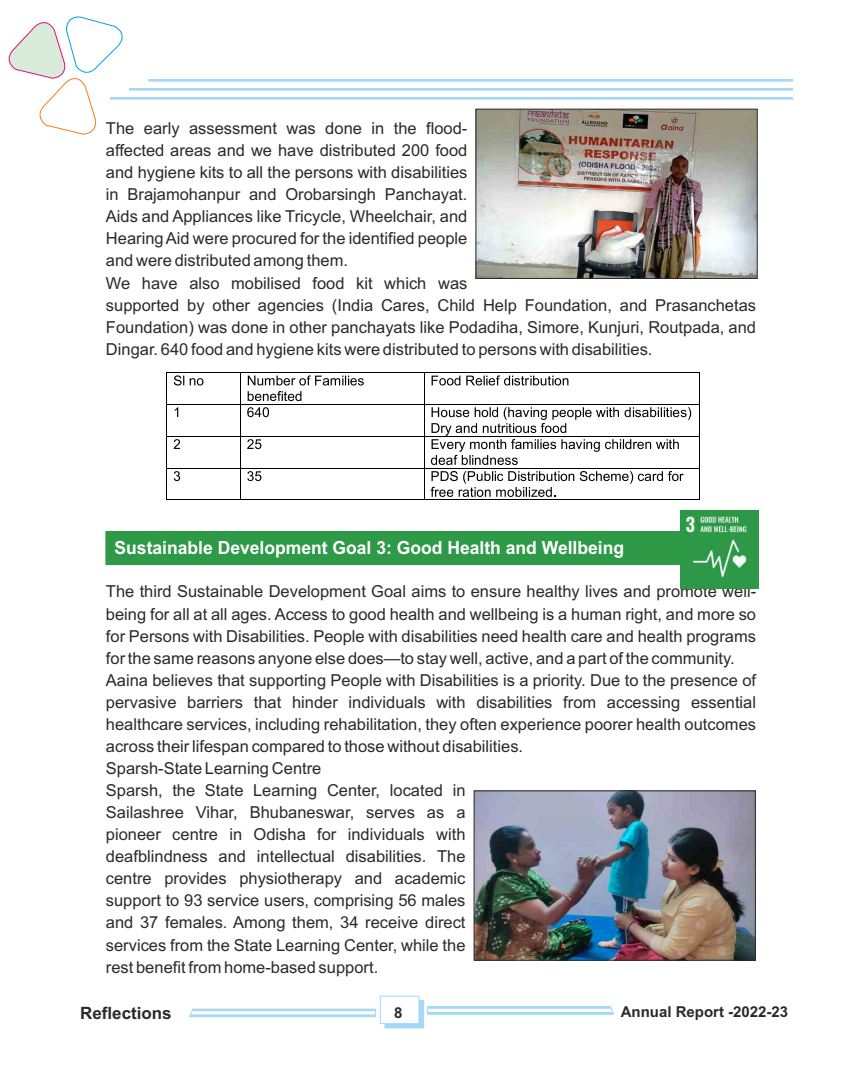
<style>
.page{position:relative;width:864px;height:1080px;background:#fff}
.page>*{position:absolute;margin:0;border:0;box-sizing:border-box;transform-origin:0 0}
.t1{font:700 18.15px "Arial";color:#fff}
.t2{font:700 16.95px "Arial";color:#2b2929}
.t3{font:16.5px/22px "Arial";color:#2b2929}
.t4{font:700 15px "Arial";color:#2b2929}
</style>
<div class="page">
<svg style="left:189px;top:995px;width:426px;height:34px"></svg>
<svg style="left:8px;top:16px;width:785px;height:119px"></svg>
<svg style="left:174px;top:375px;width:29px;height:11px"></svg>
<svg style="left:248px;top:375px;width:116px;height:26px"></svg>
<svg style="left:432px;top:375px;width:136px;height:11px"></svg>
<hr style="left:167px;top:372px;width:73px;height:1px;background:#000">
<hr style="left:240px;top:372px;width:184px;height:1px;background:#000">
<hr style="left:424px;top:372px;width:275px;height:1px;background:#000">
<hr style="left:166px;top:373px;width:1px;height:31px;background:#000">
<hr style="left:240px;top:373px;width:1px;height:31px;background:#000">
<hr style="left:424px;top:373px;width:1px;height:31px;background:#000">
<hr style="left:699px;top:373px;width:1px;height:31px;background:#000">
<svg style="left:175px;top:407px;width:3px;height:10px"></svg>
<svg style="left:247px;top:407px;width:22px;height:10px"></svg>
<hr style="left:167px;top:404px;width:73px;height:1px;background:#000">
<hr style="left:240px;top:404px;width:184px;height:1px;background:#000">
<hr style="left:424px;top:404px;width:275px;height:1px;background:#000">
<hr style="left:166px;top:405px;width:1px;height:31px;background:#000">
<hr style="left:240px;top:405px;width:1px;height:31px;background:#000">
<hr style="left:424px;top:405px;width:1px;height:31px;background:#000">
<hr style="left:699px;top:405px;width:1px;height:31px;background:#000">
<svg style="left:174px;top:439px;width:6px;height:10px"></svg>
<svg style="left:247px;top:439px;width:14px;height:10px"></svg>
<svg style="left:431px;top:407px;width:260px;height:58px"></svg>
<hr style="left:167px;top:436px;width:73px;height:1px;background:#000">
<hr style="left:240px;top:436px;width:184px;height:1px;background:#000">
<hr style="left:424px;top:436px;width:275px;height:1px;background:#000">
<hr style="left:166px;top:437px;width:1px;height:31px;background:#000">
<hr style="left:240px;top:437px;width:1px;height:31px;background:#000">
<hr style="left:424px;top:437px;width:1px;height:31px;background:#000">
<hr style="left:699px;top:437px;width:1px;height:31px;background:#000">
<svg style="left:174px;top:471px;width:6px;height:10px"></svg>
<svg style="left:247px;top:471px;width:14px;height:10px"></svg>
<svg style="left:431px;top:471px;width:253px;height:26px"></svg>
<hr style="left:167px;top:468px;width:73px;height:1px;background:#000">
<hr style="left:240px;top:468px;width:184px;height:1px;background:#000">
<hr style="left:424px;top:468px;width:275px;height:1px;background:#000">
<hr style="left:166px;top:469px;width:1px;height:31px;background:#000">
<hr style="left:167px;top:500px;width:73px;height:1px;background:#000">
<hr style="left:240px;top:469px;width:1px;height:31px;background:#000">
<hr style="left:240px;top:500px;width:184px;height:1px;background:#000">
<hr style="left:424px;top:469px;width:1px;height:31px;background:#000">
<hr style="left:424px;top:500px;width:275px;height:1px;background:#000">
<hr style="left:699px;top:469px;width:1px;height:31px;background:#000">
<div style="left:105px;top:531px;width:576px;height:34px;background:#2e9947"></div>
<img style="left:681px;top:511px;width:78px;height:78px">
<img style="left:478px;top:111px;width:278px;height:166px">
<div style="left:476px;top:109px;width:282px;height:170px;border:1px solid #2b2929"></div>
<img style="left:476px;top:792px;width:278px;height:167px">
<div style="left:474px;top:790px;width:282px;height:171px;border:1px solid #2b2929"></div>
<p class="t3" style="left:106px;top:119px;width:652px">The early assessment was done in the flood-<br>affected areas and we have distributed 200 food<br>and hygiene kits to all the persons with disabilities<br>in Brajamohanpur and Orobarsingh Panchayat.<br>Aids and Appliances like Tricycle, Wheelchair, and<br>Hearing Aid were procured for the identified people<br>and were distributed among them.<br>We have also mobilised food kit which was<br>supported by other agencies (India Cares, Child Help Foundation, and Prasanchetas Foundation) was done in other panchayats like Podadiha, Simore, Kunjuri, Routpada, and Dingar. 640 food and hygiene kits were distributed to persons with disabilities.</p>
<p class="t1" style="left:115px;top:541px;width:511px">Sustainable Development Goal 3: Good Health and Wellbeing</p>
<p class="t3" style="left:106px;top:582px;width:652px">The third Sustainable Development Goal aims to ensure healthy lives and promote well&shy;being for all at all ages. Access to good health and wellbeing is a human right, and more so for Persons with Disabilities. People with disabilities need health care and health programs for the same reasons anyone else does—to stay well, active, and a part of the community.<br>Aaina believes that supporting People with Disabilities is a priority. Due to the presence of pervasive barriers that hinder individuals with disabilities from accessing essential healthcare services, including rehabilitation, they often experience poorer health outcomes across their lifespan compared to those without disabilities.<br>Sparsh-State Learning Centre<br>Sparsh, the State Learning Center, located in<br>Sailashree Vihar, Bhubaneswar, serves as a<br>pioneer centre in Odisha for individuals with<br>deafblindness and intellectual disabilities. The<br>centre provides physiotherapy and academic<br>support to 93 service users, comprising 56 males<br>and 37 females. Among them, 34 receive direct<br>services from the State Learning Center, while the<br>rest benefit from home-based support.</p>
<p class="t2" style="left:80px;top:1007px;width:93px">Reflections</p>
<p class="t4" style="left:394px;top:1007px;width:10px">8</p>
<p class="t4" style="left:621px;top:1006px;width:169px">Annual Report -2022-23</p>
</div>
